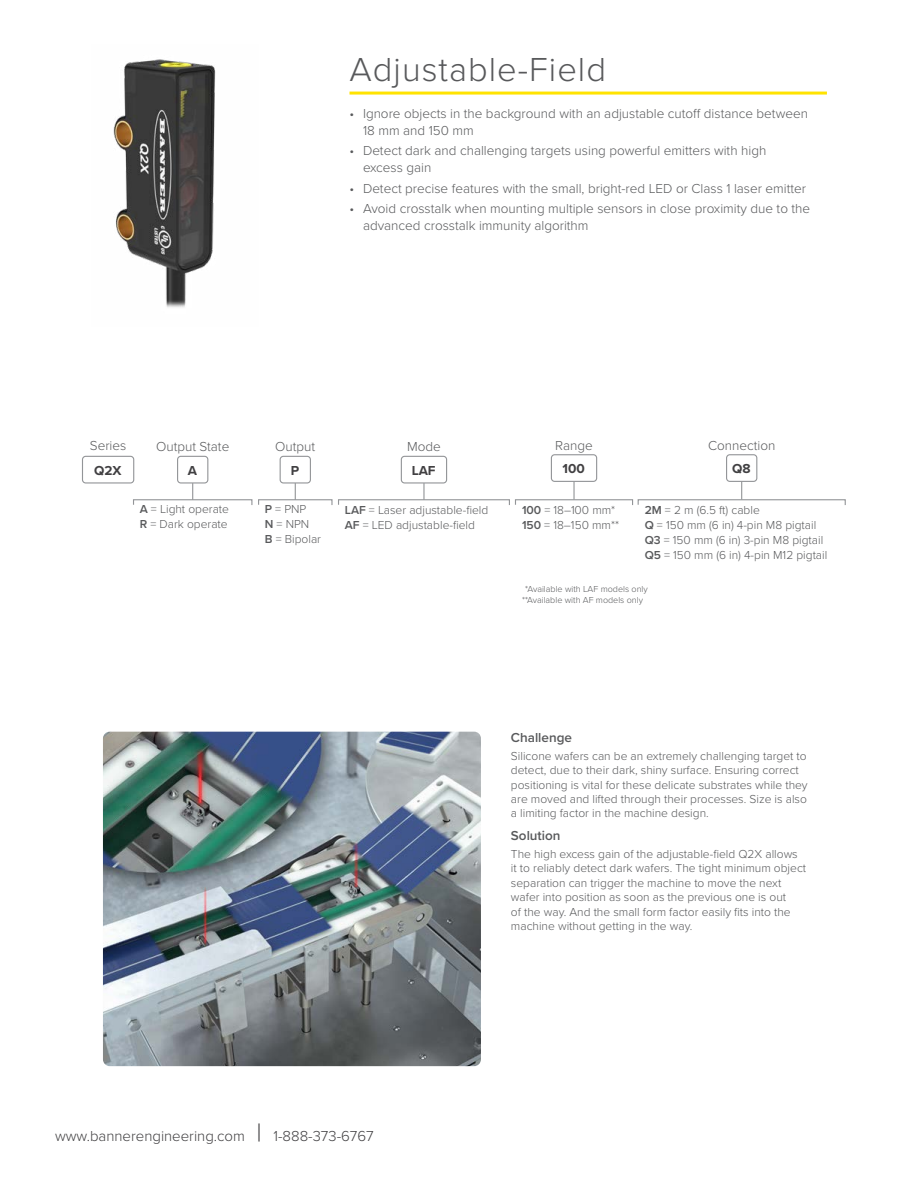
<style>
.page{position:relative;width:918px;height:1188px;background:#fff}
.page>*{position:absolute;margin:0;border:0;box-sizing:border-box;transform-origin:0 0}
.t1{font:300 34.5px "Proxima Nova";letter-spacing:.03em;color:#58595b}
.t2{font:300 15px "Proxima Nova";color:#414042}
.t3{font:300 13.5px/16.5px "Proxima Nova";color:#58595b}
.t4{font:600 13.5px "Proxima Nova";color:#58595b}
.t5{font:700 13.5px "Proxima Nova";color:#414042}
.t6{font:300 12px/14.4px "Proxima Nova";color:#58595b}
.t7{font:300 9px/10.5px "Proxima Nova";color:#58595b;text-align:center}
.s1{font-weight:600}
.s2{font-size:25.5px}
</style>
<div class="page">
<hr style="left:350px;top:92px;width:477px;height:3px;background:#ffe300">
<img style="left:103px;top:732px;width:378px;height:334px">
<div style="left:638px;top:499px;width:208px;height:7px;border:1px solid #939598"></div>
<div style="left:515px;top:499px;width:118px;height:7px;border:1px solid #939598"></div>
<hr style="left:741px;top:462px;width:1px;height:38px;background:#939598">
<hr style="left:573px;top:462px;width:2px;height:38px;background:#939598">
<div style="left:727px;top:455px;width:30px;height:26px;background:#fff;border-radius:3px"></div>
<div style="left:726px;top:454px;width:31px;height:28px;border:1px solid #939598;border-radius:3px"></div>
<div style="left:551px;top:455px;width:46px;height:26px;background:#fff;border-radius:3px"></div>
<div style="left:551px;top:454px;width:46px;height:28px;border:1px solid #939598;border-radius:3px"></div>
<div style="left:401px;top:456px;width:46px;height:28px;border:1px solid #939598;border-radius:3px"></div>
<div style="left:177px;top:456px;width:31px;height:28px;border:1px solid #939598;border-radius:3px"></div>
<div style="left:280px;top:456px;width:31px;height:28px;border:1px solid #939598;border-radius:3px"></div>
<div style="left:338px;top:499px;width:172px;height:7px;border:1px solid #939598"></div>
<div style="left:133px;top:499px;width:119px;height:7px;border:1px solid #939598"></div>
<div style="left:258px;top:499px;width:75px;height:7px;border:1px solid #939598"></div>
<svg style="left:423px;top:483px;width:2px;height:17px"></svg>
<svg style="left:192px;top:483px;width:1px;height:17px"></svg>
<svg style="left:295px;top:483px;width:1px;height:17px"></svg>
<div style="left:82px;top:456px;width:52px;height:28px;border:1px solid #939598;border-radius:3px"></div>
<img style="left:113px;top:59px;width:103px;height:249px">
<h1 class="t1" style="left:350px;top:44px;width:258px">Adjustable-Field</h1>
<p class="t3" style="left:363px;top:105px;width:446px;text-indent:-14px">• Ignore objects in the background with an adjustable cutoff distance between<br>18 mm and 150 mm</p>
<p class="t3" style="left:363px;top:142px;width:405px;text-indent:-14px">• Detect dark and challenging targets using powerful emitters with high excess gain</p>
<p class="t3" style="left:350px;top:179px;width:458px">• Detect precise features with the small, bright-red LED or Class 1 laser emitter</p>
<p class="t3" style="left:363px;top:200px;width:449px;text-indent:-14px">• Avoid crosstalk when mounting multiple sensors in close proximity due to the advanced crosstalk immunity algorithm</p>
<p class="t3" style="left:90px;top:436px;width:38px">Series</p>
<p class="t3" style="left:156px;top:438px;width:75px">Output State</p>
<p class="t3" style="left:275px;top:438px;width:42px">Output</p>
<p class="t3" style="left:407px;top:438px;width:35px">Mode</p>
<p class="t3" style="left:555px;top:436px;width:39px">Range</p>
<p class="t3" style="left:708px;top:436px;width:69px">Connection</p>
<p class="t5" style="left:94px;top:460px;width:29px">Q2X</p>
<p class="t6" style="left:645px;top:502px;width:184px;line-height:15px"><span class="s1">2M</span> = 2 m (6.5 ft) cable<br><span class="s1">Q</span> = 150 mm (6 in) 4-pin M8 pigtail<br><span class="s1">Q3</span> = 150 mm (6 in) 3-pin M8 pigtail<br><span class="s1">Q5</span> = 150 mm (6 in) 4-pin M12 pigtail</p>
<p class="t5" style="left:188px;top:460px;width:11px">A</p>
<p class="t5" style="left:291px;top:460px;width:10px">P</p>
<p class="t5" style="left:412px;top:460px;width:26px">LAF</p>
<p class="t5" style="left:563px;top:459px;width:24px">100</p>
<p class="t5" style="left:732px;top:459px;width:20px">Q8</p>
<p class="t6" style="left:140px;top:500px;width:91px;line-height:15px"><span class="s1">A</span> = Light operate<br><span class="s1">R</span> = Dark operate</p>
<p class="t6" style="left:265px;top:500px;width:58px;line-height:15px"><span class="s1">P</span> = PNP<br><span class="s1">N</span> = NPN<br><span class="s1">B</span> = Bipolar</p>
<p class="t6" style="left:345px;top:502px;width:145px;line-height:15px"><span class="s1">LAF</span> = Laser adjustable-field<br><span class="s1">AF</span> = LED adjustable-field</p>
<p class="t6" style="left:522px;top:502px;width:99px;line-height:15px"><span class="s1">100</span> = 18–100 mm*<br><span class="s1">150</span> = 18–150 mm**</p>
<p class="t7" style="left:522px;top:583px;width:127px">*Available with LAF models only **Available with AF models only</p>
<p class="t2" style="left:55px;top:1125px;width:320px">www.bannerengineering.com <span class="s2">|</span> 1-888-373-6767</p>
<p class="t4" style="left:511px;top:728px;width:63px">Challenge</p>
<p class="t6" style="left:511px;top:748px;width:298px">Silicone wafers can be an extremely challenging target to detect, due to their dark, shiny surface. Ensuring correct positioning is vital for these delicate substrates while they are moved and lifted through their processes. Size is also a limiting factor in the machine design.</p>
<p class="t4" style="left:511px;top:826px;width:51px">Solution</p>
<p class="t6" style="left:511px;top:846px;width:297px">The high excess gain of the adjustable-field Q2X allows it to reliably detect dark wafers. The tight minimum object separation can trigger the machine to move the next wafer into position as soon as the previous one is out<br>of the way. And the small form factor easily fits into the machine without getting in the way.</p>
</div>
